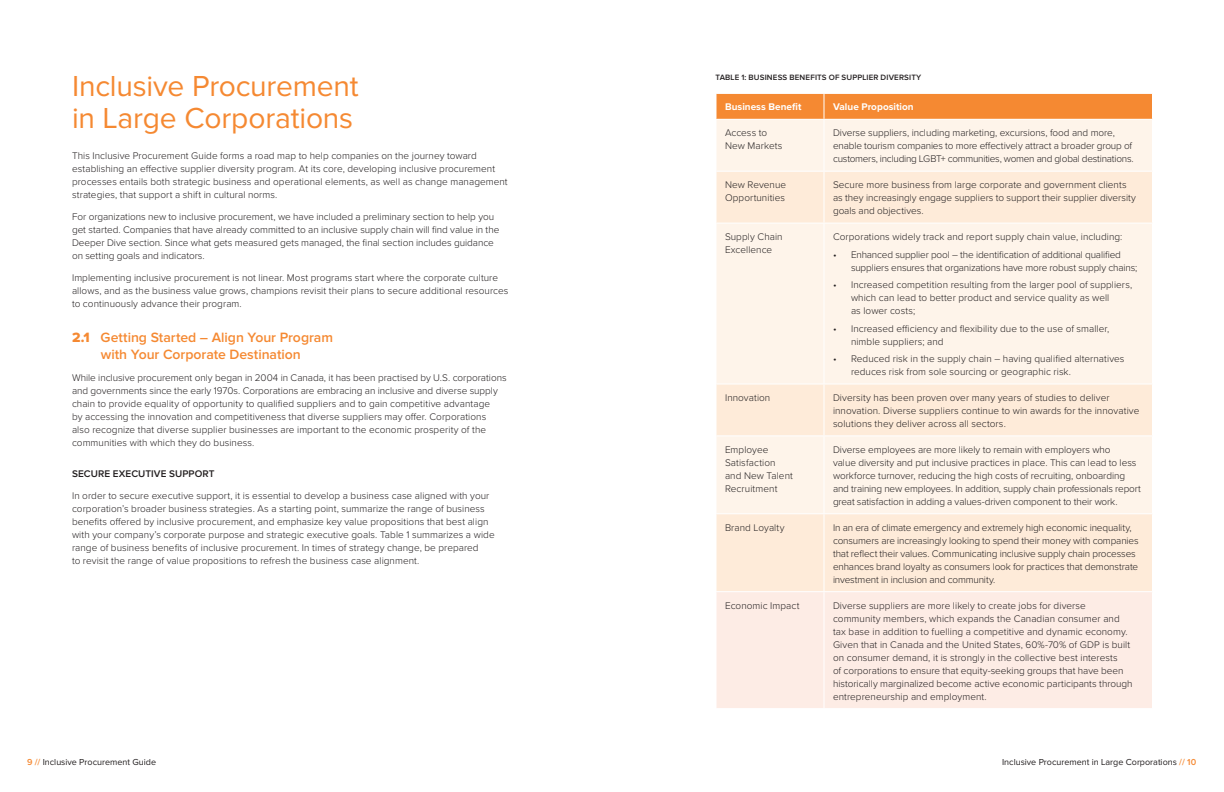
<style>
.page{position:relative;width:1224px;height:792px;background:#fff}
.page>*{position:absolute;margin:0;border:0;box-sizing:border-box;transform-origin:0 0}
.t1{font:30px/32px "Proxima Nova";letter-spacing:-.005em;color:#f58932}
.t2{font:600 14px/17px "Proxima Nova";letter-spacing:-.005em;color:#f58932;text-align:center}
.t3{font:300 10px/13px "Proxima Nova";letter-spacing:.005em;color:#231f20}
.t4{font:300 10px/13px "Proxima Nova";letter-spacing:-.015em;color:#231f20}
.t5{font:700 10px "Proxima Nova";letter-spacing:.005em;color:#fff}
.t6{font:600 10px "Proxima Nova";letter-spacing:.01em;color:#231f20}
.t7{font:9px "Proxima Nova";color:#231f20}
.t8{font:600 8px "Proxima Nova";letter-spacing:.02em;color:#231f20}
.s1{font-family:"Proxima Nova Extrabld";font-weight:400}
.s2{font-weight:600;color:#f58932}
</style>
<div class="page">
<div style="left:717px;top:120px;width:435px;height:51px;background:#fef4ea"></div>
<svg style="left:717px;top:172px;width:435px;height:419px;background:#fef0e2"></svg>
<div style="left:717px;top:592px;width:435px;height:116px;background:#fdece5"></div>
<svg style="left:716px;top:93px;width:437px;height:26px;background:#f58e3c"></svg>
<hr style="left:824px;top:120px;width:1px;height:51px;background:#fff">
<hr style="left:824px;top:172px;width:1px;height:51px;background:#fff">
<hr style="left:716px;top:223px;width:108px;height:1px;background:#fff">
<hr style="left:824px;top:223px;width:329px;height:1px;background:#fff">
<hr style="left:824px;top:224px;width:1px;height:160px;background:#fff">
<hr style="left:716px;top:384px;width:108px;height:1px;background:#fff">
<hr style="left:824px;top:384px;width:329px;height:1px;background:#fff">
<hr style="left:824px;top:384px;width:1px;height:51px;background:#fff">
<hr style="left:716px;top:435px;width:108px;height:1px;background:#fff">
<hr style="left:824px;top:435px;width:329px;height:1px;background:#fff">
<hr style="left:824px;top:436px;width:1px;height:77px;background:#fff">
<hr style="left:716px;top:513px;width:108px;height:1px;background:#fff">
<hr style="left:824px;top:513px;width:329px;height:1px;background:#fff">
<hr style="left:824px;top:514px;width:1px;height:77px;background:#fff">
<hr style="left:824px;top:592px;width:1px;height:116px;background:#fff">
<h1 class="t1" style="left:72px;top:71px;width:288px">Inclusive Procurement in Large Corporations</h1>
<p class="t3" style="left:72px;top:148px;width:437px">This Inclusive Procurement Guide forms a road map to help companies on the journey toward establishing an effective supplier diversity program. At its core, developing inclusive procurement processes entails both strategic business and operational elements, as well as change management strategies, that support a shift in cultural norms.</p>
<p class="t3" style="left:72px;top:209px;width:429px">For organizations new to inclusive procurement, we have included a preliminary section to help you get started. Companies that have already committed to an inclusive supply chain will find value in the Deeper Dive section. Since what gets measured gets managed, the final section includes guidance on setting goals and indicators.</p>
<p class="t3" style="left:72px;top:270px;width:438px">Implementing inclusive procurement is not linear. Most programs start where the corporate culture allows, and as the business value grows, champions revisit their plans to secure additional resources to continuously advance their program.</p>
<h2 class="t2" style="left:72px;top:329px;width:263px"><span class="s1">2.1</span> Getting Started – Align Your Program with Your Corporate Destination</h2>
<p class="t3" style="left:72px;top:370px;width:436px">While inclusive procurement only began in 2004 in Canada, it has been practised by U.S. corporations and governments since the early 1970s. Corporations are embracing an inclusive and diverse supply chain to provide equality of opportunity to qualified suppliers and to gain competitive advantage<br>by accessing the innovation and competitiveness that diverse suppliers may offer. Corporations<br>also recognize that diverse supplier businesses are important to the economic prosperity of the communities with which they do business.</p>
<p class="t6" style="left:72px;top:469px;width:144px">SECURE EXECUTIVE SUPPORT</p>
<p class="t3" style="left:72px;top:488px;width:424px">In order to secure executive support, it is essential to develop a business case aligned with your corporation’s broader business strategies. As a starting point, summarize the range of business benefits offered by inclusive procurement, and emphasize key value propositions that best align with your company’s corporate purpose and strategic executive goals. Table 1 summarizes a wide range of business benefits of inclusive procurement. In times of strategy change, be prepared<br>to revisit the range of value propositions to refresh the business case alignment.</p>
<p class="t8" style="left:716px;top:74px;width:207px">TABLE 1: BUSINESS BENEFITS OF SUPPLIER DIVERSITY</p>
<p class="t5" style="left:725px;top:100px;width:78px">Business Benefit</p>
<p class="t5" style="left:833px;top:100px;width:82px">Value Proposition</p>
<p class="t3" style="left:725px;top:126px;width:59px">Access to<br>New Markets</p>
<p class="t4" style="left:833px;top:126px;width:302px">Diverse suppliers, including marketing, excursions, food and more, enable tourism companies to more effectively attract a broader group of customers, including LGBT+ communities, women and global destinations.</p>
<p class="t3" style="left:725px;top:178px;width:63px">New Revenue<br>Opportunities</p>
<p class="t3" style="left:833px;top:178px;width:305px">Secure more business from large corporate and government clients as they increasingly engage suppliers to support their supplier diversity goals and objectives.</p>
<p class="t3" style="left:725px;top:230px;width:59px">Supply Chain<br>Excellence</p>
<p class="t3" style="left:833px;top:230px;width:291px">Corporations widely track and report supply chain value, including:</p>
<p class="t4" style="left:851px;top:247px;width:288px;text-indent:-18px">• Enhanced supplier pool – the identification of additional qualified suppliers ensures that organizations have more robust supply chains;</p>
<p class="t3" style="left:851px;top:278px;width:283px;text-indent:-18px">• Increased competition resulting from the larger pool of suppliers, which can lead to better product and service quality as well<br>as lower costs;</p>
<p class="t3" style="left:851px;top:321px;width:260px;text-indent:-18px">• Increased efficiency and flexibility due to the use of smaller, nimble suppliers; and</p>
<p class="t3" style="left:851px;top:352px;width:275px;text-indent:-18px">• Reduced risk in the supply chain – having qualified alternatives reduces risk from sole sourcing or geographic risk.</p>
<p class="t3" style="left:725px;top:391px;width:47px">Innovation</p>
<p class="t3" style="left:833px;top:391px;width:308px">Diversity has been proven over many years of studies to deliver innovation. Diverse suppliers continue to win awards for the innovative solutions they deliver across all sectors.</p>
<p class="t3" style="left:725px;top:442px;width:69px">Employee<br>Satisfaction and New Talent<br>Recruitment</p>
<p class="t3" style="left:833px;top:442px;width:310px">Diverse employees are more likely to remain with employers who<br>value diversity and put inclusive practices in place. This can lead to less workforce turnover, reducing the high costs of recruiting, onboarding and training new employees. In addition, supply chain professionals report great satisfaction in adding a values-driven component to their work.</p>
<p class="t3" style="left:725px;top:520px;width:61px">Brand Loyalty</p>
<p class="t4" style="left:833px;top:520px;width:307px">In an era of climate emergency and extremely high economic inequality, consumers are increasingly looking to spend their money with companies that reflect their values. Communicating inclusive supply chain processes enhances brand loyalty as consumers look for practices that demonstrate investment in inclusion and community.</p>
<p class="t3" style="left:725px;top:598px;width:76px">Economic Impact</p>
<p class="t3" style="left:833px;top:598px;width:301px">Diverse suppliers are more likely to create jobs for diverse community members, which expands the Canadian consumer and tax base in addition to fuelling a competitive and dynamic economy.<br>Given that in Canada and the United States, 60%-70% of GDP is built on consumer demand, it is strongly in the collective best interests<br>of corporations to ensure that equity-seeking groups that have been historically marginalized become active economic participants through entrepreneurship and employment.</p>
<p class="t7" style="left:27px;top:758px;width:131px"><span class="s2">9 //</span> Inclusive Procurement Guide</p>
<p class="t7" style="left:1002px;top:758px;width:196px">Inclusive Procurement in Large Corporations <span class="s2">// 10</span></p>
</div>
